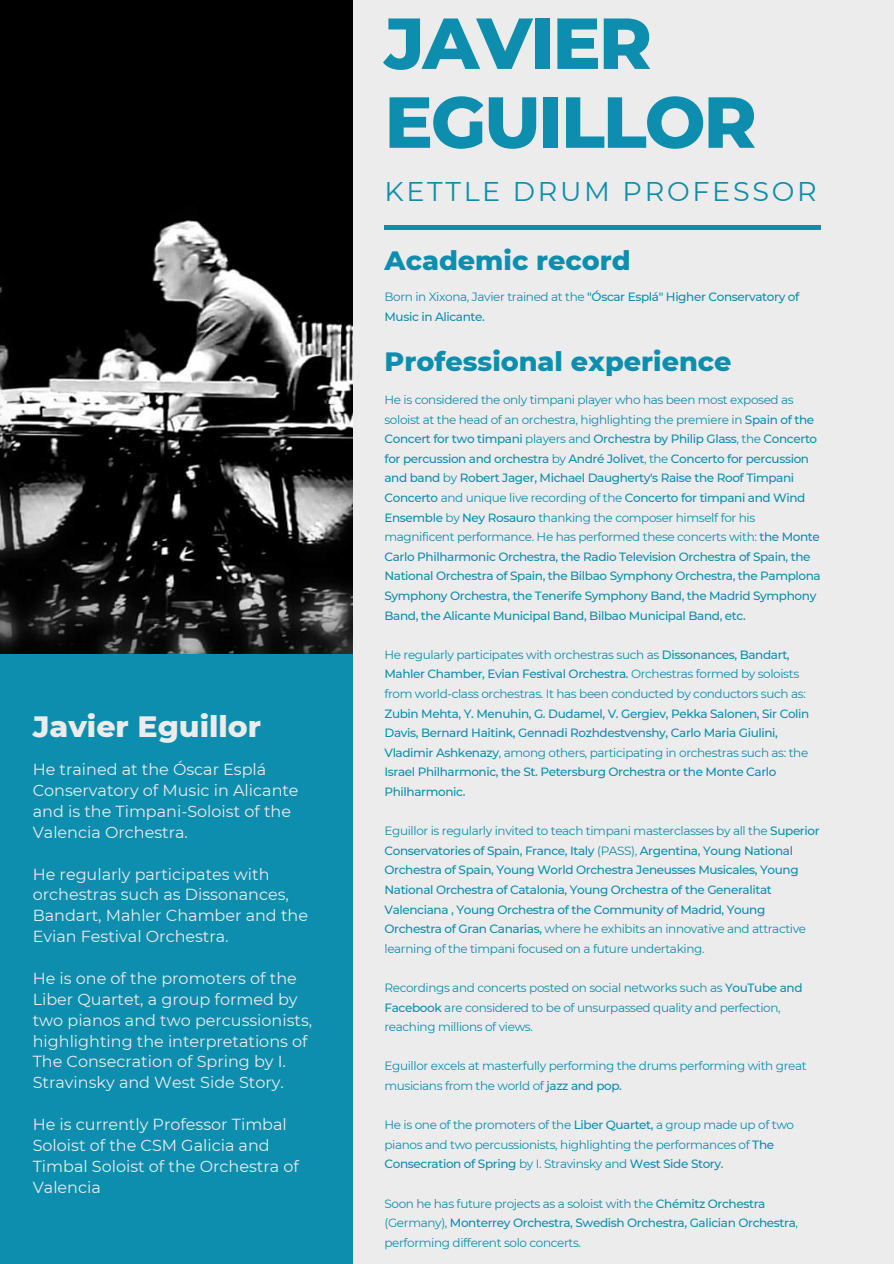
<style>
.page{position:relative;width:894px;height:1264px;background:#fff}
.page>*{position:absolute;margin:0;border:0;box-sizing:border-box;transform-origin:0 0}
.t1{font:800 72px/78.8px "Montserrat";letter-spacing:-.03em;color:#0d8eae}
.t2{font:800 30px "Montserrat";color:#ececec}
.t3{font:800 27px "Montserrat";color:#0d8eae}
.t4{font:27px "Montserrat";letter-spacing:.1em;color:#0d8eae}
.t5{font:16.05px/20.9px "Montserrat";color:#ececec}
.t6{font:500 12px/19.6px "Montserrat";letter-spacing:-.03em;color:#0d8eae}
.t7{font:12px/19.6px "Montserrat";letter-spacing:-.03em;color:#0d8eae}
.s1{font-weight:400}
.s2{font-weight:500}
</style>
<div class="page">
<div style="left:0;top:0;width:893px;height:1263px;background:#ececec"></div>
<div style="left:0;top:604px;width:352px;height:659px;background:#0d8eae"></div>
<hr style="left:384px;top:225px;width:436px;height:4px;background:#0d8eae">
<img style="left:0;top:0;width:352px;height:653px">
<h2 class="t2" style="left:33px;top:707px;width:230px">Javier Eguillor</h2>
<h3 class="t5" style="left:33px;top:759px;width:267px">He trained at the Óscar Esplá<br>Conservatory of Music in Alicante and is the Timpani-Soloist of the<br>Valencia Orchestra.</h3>
<h3 class="t5" style="left:33px;top:863px;width:277px">He regularly participates with orchestras such as Dissonances,<br>Bandart, Mahler Chamber and the<br>Evian Festival Orchestra.</h3>
<h3 class="t5" style="left:33px;top:967px;width:281px">He is one of the promoters of the Liber Quartet, a group formed by two pianos and two percussionists, highlighting the interpretations of The Consecration of Spring by I.<br>Stravinsky and West Side Story.</h3>
<h3 class="t5" style="left:33px;top:1113px;width:267px">He is currently Professor Timbal<br>Soloist of the CSM Galicia and<br>Timbal Soloist of the Orchestra of<br>Valencia</h3>
<h1 class="t1" style="left:384px;top:4px;width:374px">JAVIER<br>EGUILLOR</h1>
<h3 class="t4" style="left:384px;top:175px;width:433px">KETTLE DRUM PROFESSOR</h3>
<h3 class="t3" style="left:384px;top:244px;width:248px">Academic record</h3>
<p class="t6" style="left:384px;top:287px;width:416px;line-height:20.1px"><span class="s1">Born in Xixona, Javier trained at the</span> "Óscar Esplá" Higher Conservatory of<br>Music in Alicante.</p>
<h3 class="t3" style="left:384px;top:345px;width:348px">Professional experience</h3>
<p class="t6" style="left:384px;top:390px;width:437px"><span class="s1">He is considered the only timpani player who has been most exposed as soloist at the head of an orchestra, highlighting the premiere in</span> Spain of the Concert for two timpani <span class="s1">players and</span> Orchestra by Philip Glass<span class="s1">, the</span> Concerto for percussion and orchestra <span class="s1">by</span> André Jolivet<span class="s1">, the</span> Concerto for percussion and band <span class="s1">by</span> Robert Jager, Michael Daugherty's Raise the Roof Timpani Concerto <span class="s1">and unique live recording of the</span> Concerto for timpani and Wind Ensemble <span class="s1">by</span> Ney Rosauro <span class="s1">thanking the composer himself for his magnificent performance. He has performed these concerts with:</span> the Monte Carlo Philharmonic Orchestra, the Radio Television Orchestra of Spain, the National Orchestra of Spain, the Bilbao Symphony Orchestra, the Pamplona Symphony Orchestra, the Tenerife Symphony Band, the Madrid Symphony Band, the Alicante Municipal Band, Bilbao Municipal Band, etc.</p>
<p class="t7" style="left:384px;top:644px;width:423px">He regularly participates with orchestras such as <span class="s2">Dissonances, Bandart,<br>Mahler Chamber, Evian Festival Orchestra.</span> Orchestras formed by soloists from world-class orchestras. It has been conducted by conductors such as:</p>
<p class="t6" style="left:384px;top:703px;width:426px">Zubin Mehta, Y. Menuhin, G. Dudamel, V. Gergiev, Pekka Salonen, Sir Colin Davis, Bernard Haitink, Gennadi Rozhdestvenshy, Carlo Maria Giulini, Vladimir Ashkenazy<span class="s1">, among others, participating in orchestras such as: the </span>Israel Philharmonic, the St. Petersburg Orchestra or the Monte Carlo Philharmonic.</p>
<p class="t6" style="left:384px;top:821px;width:436px"><span class="s1">Eguillor is regularly invited to teach timpani masterclasses by all the</span> Superior Conservatories of Spain, France, Italy <span class="s1">(PASS),</span> Argentina, Young National Orchestra of Spain, Young World Orchestra Jeneusses Musicales, Young National Orchestra of Catalonia, Young Orchestra of the Generalitat Valenciana , Young Orchestra of the Community of Madrid, Young Orchestra of Gran Canarias, <span class="s1">where he exhibits an innovative and attractive learning of the timpani focused on a future undertaking.</span></p>
<p class="t7" style="left:384px;top:977px;width:419px">Recordings and concerts posted on social networks such as <span class="s2">YouTube and<br>Facebook</span> are considered to be of unsurpassed quality and perfection, reaching millions of views.</p>
<p class="t7" style="left:384px;top:1056px;width:423px">Eguillor excels at masterfully performing the drums performing with great musicians from the world of <span class="s2">jazz and pop.</span></p>
<p class="t7" style="left:384px;top:1115px;width:411px">He is one of the promoters of the <span class="s2">Liber Quartet,</span> a group made up of two pianos and two percussionists, highlighting the performances of <span class="s2">The<br>Consecration of Spring</span> by I. Stravinsky and <span class="s2">West Side Story.</span></p>
<p class="t7" style="left:384px;top:1193px;width:415px">Soon he has future projects as a soloist with the <span class="s2">Chémitz Orchestra </span>(Germany), <span class="s2">Monterrey Orchestra, Swedish Orchestra, Galician Orchestra</span>, performing different solo concerts.</p>
</div>
